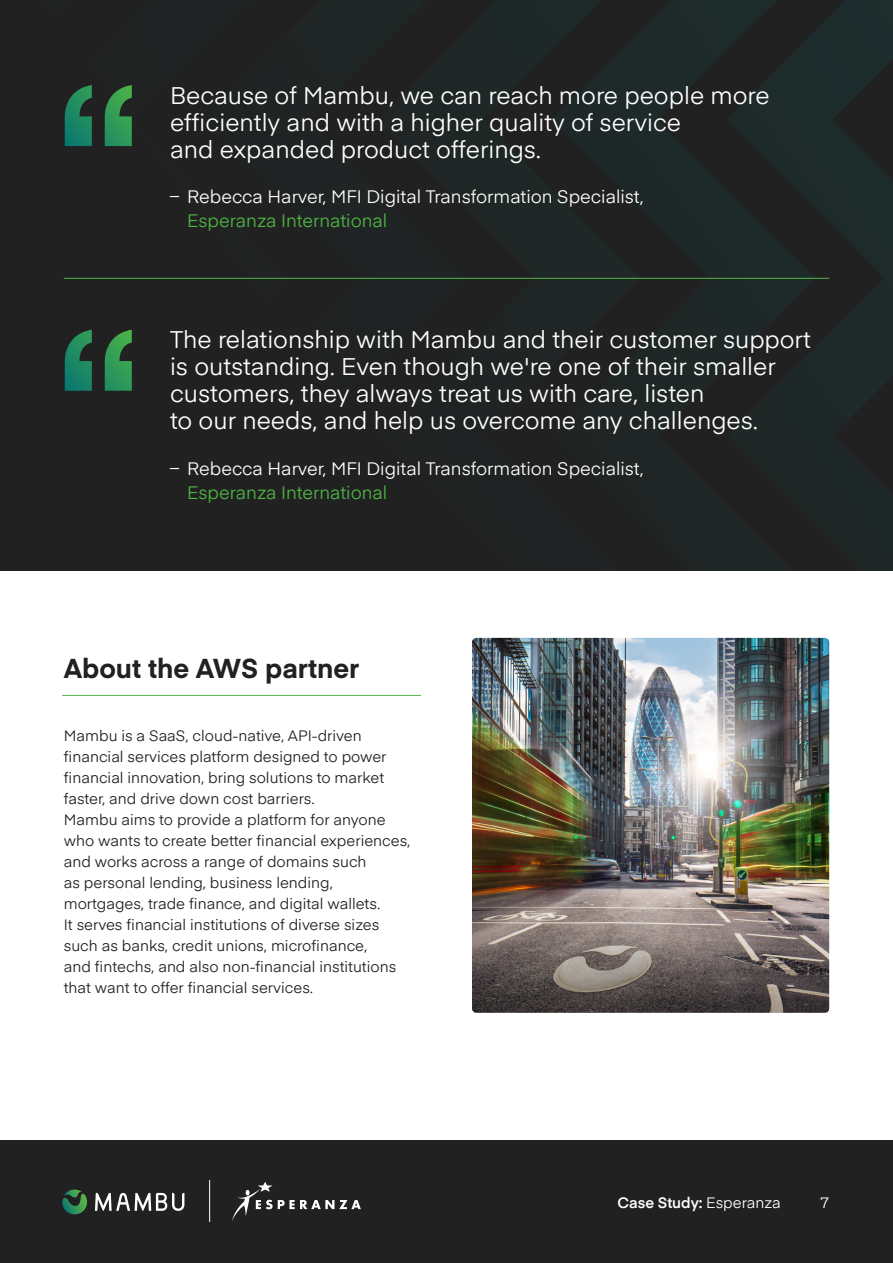
<style>
.page{position:relative;width:893px;height:1263px;background:#fff}
.page>*{position:absolute;margin:0;border:0;box-sizing:border-box;transform-origin:0 0}
.H2_Mambu_Gray{font:700 27px "Eina 01";color:#212121}
.t1{font:24px/27px "Eina 01";color:#fff}
.t2{font:18px/24px "Eina 01";color:#fff}
.Content{font:15px/21px "Eina 01";color:#212121}
.t3{font:600 15px "Eina 01";color:#fff}
.t4{font:15px "Eina 01";color:#fff}
.s1{color:#4fb645}
.s2{font-weight:400}
</style>
<div class="page">
<div style="left:0;top:1141px;width:893px;height:122px;background:#212121"></div>
<hr style="left:209px;top:1180px;width:1px;height:41px;background:#fff">
<svg style="left:232px;top:1182px;width:129px;height:39px"></svg>
<div style="left:0;top:0;width:27px;height:571px;background:#212121"></div>
<div style="left:27px;top:0;width:175px;height:571px;background:#212121"></div>
<div style="left:202px;top:0;width:174px;height:571px;background:#212121"></div>
<div style="left:376px;top:0;width:175px;height:571px;background:#202323"></div>
<div style="left:551px;top:0;width:175px;height:571px;background:#202525"></div>
<div style="left:726px;top:0;width:167px;height:571px;background:#1f2727"></div>
<svg style="left:64px;top:85px;width:28px;height:61px;background:#1c6d53"></svg>
<svg style="left:104px;top:85px;width:28px;height:61px;background:#2e7d48"></svg>
<svg style="left:64px;top:330px;width:28px;height:61px;background:#1c6d53"></svg>
<svg style="left:104px;top:330px;width:28px;height:61px;background:#2e7d48"></svg>
<hr style="left:64px;top:278px;width:765px;height:1px;background:#4fb645">
<hr style="left:62px;top:695px;width:359px;height:1px;background:#4fb645">
<img style="left:472px;top:638px;width:357px;height:375px">
<svg style="left:95px;top:1193px;width:89px;height:18px"></svg>
<svg style="left:62px;top:1189px;width:26px;height:26px"></svg>
<svg style="left:170px;top:467px;width:9px;height:2px"></svg>
<p class="t1" style="left:170px;top:80px;width:601px">Because of Mambu, we can reach more people more efficiently and with a higher quality of service<br>and expanded product offerings.</p>
<p class="t2" style="left:187px;top:183px;width:458px">Rebecca Harver, MFI Digital Transformation Specialist,<br><span class="s1">Esperanza International</span></p>
<p class="t1" style="left:170px;top:325px;width:642px">The relationship with Mambu and their customer support is outstanding. Even though we're one of their smaller customers, they always treat us with care, listen<br>to our needs, and help us overcome any challenges.</p>
<p class="t2" style="left:187px;top:455px;width:458px">Rebecca Harver, MFI Digital Transformation Specialist,<br><span class="s1">Esperanza International</span></p>
<p class="H2_Mambu_Gray" style="left:64px;top:648px;width:297px">About the AWS partner</p>
<p class="Content" style="left:64px;top:724px;width:348px">Mambu is a SaaS, cloud-native, API-driven financial services platform designed to power financial innovation, bring solutions to market faster, and drive down cost barriers.<br>Mambu aims to provide a platform for anyone who wants to create better financial experiences, and works across a range of domains such<br>as personal lending, business lending, mortgages, trade finance, and digital wallets.<br>It serves financial institutions of diverse sizes such as banks, credit unions, microfinance,<br>and fintechs, and also non-financial institutions that want to offer financial services.</p>
<p class="t3" style="left:618px;top:1191px;width:165px">Case Study: <span class="s2">Esperanza</span></p>
<p class="t4" style="left:820px;top:1191px;width:10px">7</p>
</div>
